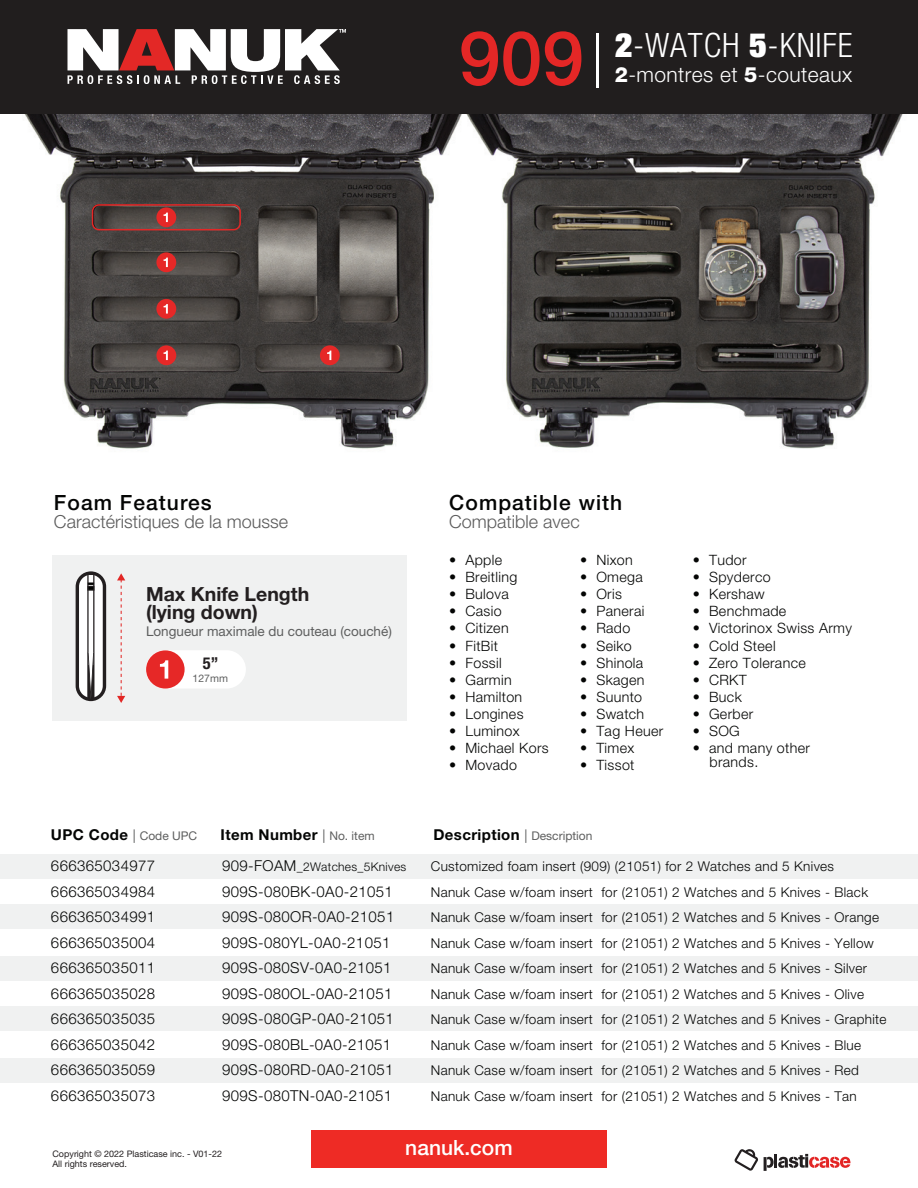
<style>
.page{position:relative;width:918px;height:1188px;background:#fff}
.page>*{position:absolute;margin:0;border:0;box-sizing:border-box;transform-origin:0 0}
.t1{font:500 75px "Helvetica Neue LT Std";color:#e42726}
.t2{font:300 condensed 33.6px "Helvetica Neue LT Std";letter-spacing:.025em;color:#fff}
.t3{font:500 21px "Helvetica Neue LT Std";letter-spacing:.05em;color:#040504}
.t4{font:300 21px "Helvetica Neue LT Std";letter-spacing:.02em;color:#fff}
.t5{font:500 21px "Helvetica Neue LT Std";color:#fff}
.t6{font:700 19.5px/18px "Helvetica Neue LT Std";color:#231f20}
.t7{font:300 18px "Helvetica Neue LT Std";color:#5b5b5b}
.t8{font:700 condensed 16.5px "Helvetica Neue LT Std";color:#231f20}
.t9{font:300 15px/25.5px "Helvetica Neue LT Std";letter-spacing:.025em;color:#040504;text-align:justify}
.t10{font:700 15px "Helvetica Neue LT Std";letter-spacing:.025em;color:#040504}
.t11{font:300 14.25px/13.5px "Helvetica Neue LT Std";letter-spacing:.025em;color:#040504}
.t12{font:300 13.5px/25.5px "Helvetica Neue LT Std";letter-spacing:.025em;color:#040504}
.t13{font:13.5px "Helvetica Neue LT Std";color:#5e5f5f}
.t14{font:300 12px "Helvetica Neue LT Std";letter-spacing:.025em;color:#040504}
.t15{font:10.5px "Helvetica Neue LT Std";color:#5e5f5f}
.t16{font:9px/10.8px "Helvetica Neue LT Std";color:#231f20}
.s1{font-weight:900}
.s2{font-weight:800}
.s3{font-weight:400;font-size:13.5px;color:#5e5f5f}
.s4{font-weight:400;font-size:12px;color:#5e5f5f}
.s5{font-size:15px}
</style>
<div class="page">
<img style="left:0;top:113px;width:917px;height:336px">
<div style="left:156px;top:252px;width:20px;height:20px;background:#e62827;border-radius:50%"></div>
<svg style="left:164px;top:258px;width:4px;height:9px"></svg>
<div style="left:156px;top:299px;width:20px;height:20px;background:#e62827;border-radius:50%"></div>
<svg style="left:164px;top:304px;width:4px;height:10px"></svg>
<div style="left:156px;top:345px;width:20px;height:20px;background:#e62827;border-radius:50%"></div>
<svg style="left:164px;top:351px;width:4px;height:9px"></svg>
<div style="left:320px;top:345px;width:20px;height:20px;background:#e62827;border-radius:50%"></div>
<svg style="left:327px;top:351px;width:4px;height:9px"></svg>
<div style="left:0;top:0;width:918px;height:113px;background:#211e1e"></div>
<svg style="left:67px;top:29px;width:279px;height:55px"></svg>
<svg style="left:764px;top:1154px;width:86px;height:17px"></svg>
<svg style="left:735px;top:1149px;width:23px;height:22px"></svg>
<div style="left:311px;top:1130px;width:296px;height:38px;background:#ee2b25"></div>
<svg style="left:92px;top:204px;width:149px;height:26px;background:#69423f"></svg>
<div style="left:53px;top:555px;width:354px;height:166px;background:#f0f1f1"></div>
<svg style="left:117px;top:573px;width:8px;height:130px"></svg>
<svg style="left:76px;top:571px;width:30px;height:130px"></svg>
<div style="left:146px;top:650px;width:100px;height:39px;background:#fff;border-radius:19px"></div>
<div style="left:146px;top:650px;width:39px;height:39px;background:#e62827;border-radius:50%"></div>
<svg style="left:160px;top:660px;width:8px;height:19px"></svg>
<div style="left:0;top:904px;width:918px;height:24px;background:#f0f1f1"></div>
<div style="left:0;top:957px;width:918px;height:24px;background:#f0f1f1"></div>
<div style="left:0;top:1006px;width:918px;height:24px;background:#f0f1f1"></div>
<div style="left:0;top:1059px;width:918px;height:24px;background:#f0f1f1"></div>
<div style="left:0;top:854px;width:918px;height:24px;background:#f0f1f1"></div>
<hr style="left:596px;top:33px;width:3px;height:55px;background:#fff">
<h1 class="t1" style="left:459px;top:14px;width:127px">909</h1>
<h2 class="t2" style="left:615px;top:26px;width:239px"><span class="s1">2</span>-WATCH <span class="s1">5</span>-KNIFE</h2>
<h3 class="t4" style="left:615px;top:62px;width:239px"><span class="s2">2</span>-montres et <span class="s2">5</span>-couteaux</h3>
<h3 class="t3" style="left:54px;top:490px;width:159px">Foam Features</h3>
<h3 class="t7" style="left:54px;top:510px;width:236px">Caractéristiques de la mousse</h3>
<h3 class="t6" style="left:146px;top:585px;width:165px">Max Knife Length (lying down)</h3>
<p class="t13" style="left:146px;top:623px;width:247px">Longueur maximale du couteau (couché)</p>
<p class="t8" style="left:203px;top:654px;width:17px">5”</p>
<p class="t15" style="left:193px;top:672px;width:37px">127mm</p>
<h3 class="t3" style="left:449px;top:490px;width:174px">Compatible with</h3>
<h3 class="t7" style="left:449px;top:510px;width:132px">Compatible avec</h3>
<p class="t11" style="left:449px;top:553px;width:54px">• Apple</p>
<p class="t11" style="left:449px;top:570px;width:70px">• Breitling</p>
<p class="t11" style="left:449px;top:587px;width:61px">• Bulova</p>
<p class="t11" style="left:449px;top:604px;width:54px">• Casio</p>
<p class="t11" style="left:449px;top:621px;width:61px">• Citizen</p>
<p class="t11" style="left:449px;top:638px;width:50px">• FitBit</p>
<p class="t11" style="left:449px;top:656px;width:54px">• Fossil</p>
<p class="t11" style="left:449px;top:673px;width:64px">• Garmin</p>
<p class="t11" style="left:449px;top:690px;width:74px">• Hamilton</p>
<p class="t11" style="left:449px;top:707px;width:76px">• Longines</p>
<p class="t11" style="left:449px;top:724px;width:72px">• Luminox</p>
<p class="t11" style="left:449px;top:741px;width:101px">• Michael Kors</p>
<p class="t11" style="left:449px;top:758px;width:69px">• Movado</p>
<p class="t11" style="left:580px;top:553px;width:54px">• Nixon</p>
<p class="t11" style="left:580px;top:570px;width:64px">• Omega</p>
<p class="t11" style="left:580px;top:587px;width:43px">• Oris</p>
<p class="t11" style="left:580px;top:604px;width:66px">• Panerai</p>
<p class="t11" style="left:580px;top:621px;width:52px">• Rado</p>
<p class="t11" style="left:580px;top:638px;width:53px">• Seiko</p>
<p class="t11" style="left:580px;top:656px;width:65px">• Shinola</p>
<p class="t11" style="left:580px;top:673px;width:66px">• Skagen</p>
<p class="t11" style="left:580px;top:690px;width:63px">• Suunto</p>
<p class="t11" style="left:580px;top:707px;width:66px">• Swatch</p>
<p class="t11" style="left:580px;top:724px;width:85px">• Tag Heuer</p>
<p class="t11" style="left:580px;top:741px;width:56px">• Timex</p>
<p class="t11" style="left:580px;top:758px;width:56px">• Tissot</p>
<p class="t11" style="left:693px;top:553px;width:55px">• Tudor</p>
<p class="t11" style="left:693px;top:570px;width:79px">• Spyderco</p>
<p class="t11" style="left:693px;top:587px;width:73px">• Kershaw</p>
<p class="t11" style="left:693px;top:604px;width:95px">• Benchmade</p>
<p class="t11" style="left:693px;top:621px;width:161px">• Victorinox Swiss Army</p>
<p class="t11" style="left:693px;top:638px;width:84px">• Cold Steel</p>
<p class="t11" style="left:693px;top:656px;width:114px">• Zero Tolerance</p>
<p class="t11" style="left:693px;top:673px;width:55px">• CRKT</p>
<p class="t11" style="left:693px;top:690px;width:50px">• Buck</p>
<p class="t11" style="left:693px;top:707px;width:62px">• Gerber</p>
<p class="t11" style="left:693px;top:724px;width:48px">• SOG</p>
<p class="t11" style="left:709px;top:741px;width:102px;text-indent:-17px">• and many other brands.</p>
<p class="t10" style="left:51px;top:825px;width:148px">UPC Code <span class="s3">|</span> <span class="s4">Code UPC</span></p>
<p class="t10" style="left:221px;top:825px;width:156px">Item Number <span class="s3">|</span> <span class="s4">No. item</span></p>
<p class="t10" style="left:433px;top:825px;width:161px">Description <span class="s3">|</span> <span class="s4">Description</span></p>
<p class="t9" style="left:51px;top:853px;width:106px">666365034977<br>666365034984<br>666365034991<br>666365035004<br>666365035011<br>666365035028<br>666365035035<br>666365035042<br>666365035059<br>666365035073</p>
<p class="t14" style="left:222px;top:860px;width:186px"><span class="s5">909-FOAM</span>_2Watches_5Knives</p>
<p class="t12" style="left:431px;top:854px;width:457px">Customized foam insert (909) (21051) for 2 Watches and 5 Knives<br>Nanuk Case w/foam insert for (21051) 2 Watches and 5 Knives - Black Nanuk Case w/foam insert for (21051) 2 Watches and 5 Knives - Orange Nanuk Case w/foam insert for (21051) 2 Watches and 5 Knives - Yellow Nanuk Case w/foam insert for (21051) 2 Watches and 5 Knives - Silver Nanuk Case w/foam insert for (21051) 2 Watches and 5 Knives - Olive Nanuk Case w/foam insert for (21051) 2 Watches and 5 Knives - Graphite Nanuk Case w/foam insert for (21051) 2 Watches and 5 Knives - Blue Nanuk Case w/foam insert for (21051) 2 Watches and 5 Knives - Red Nanuk Case w/foam insert for (21051) 2 Watches and 5 Knives - Tan</p>
<p class="t9" style="left:222px;top:878px;width:174px;text-align:left">909S-080BK-0A0-21051<br>909S-080OR-0A0-21051<br>909S-080YL-0A0-21051<br>909S-080SV-0A0-21051<br>909S-080OL-0A0-21051<br>909S-080GP-0A0-21051<br>909S-080BL-0A0-21051<br>909S-080RD-0A0-21051<br>909S-080TN-0A0-21051</p>
<p class="t16" style="left:52px;top:1148px;width:171px">Copyright © 2022 Plasticase inc. - V01-22<br>All rights reserved.</p>
<h3 class="t5" style="left:405px;top:1135px;width:109px">nanuk.com</h3>
</div>
